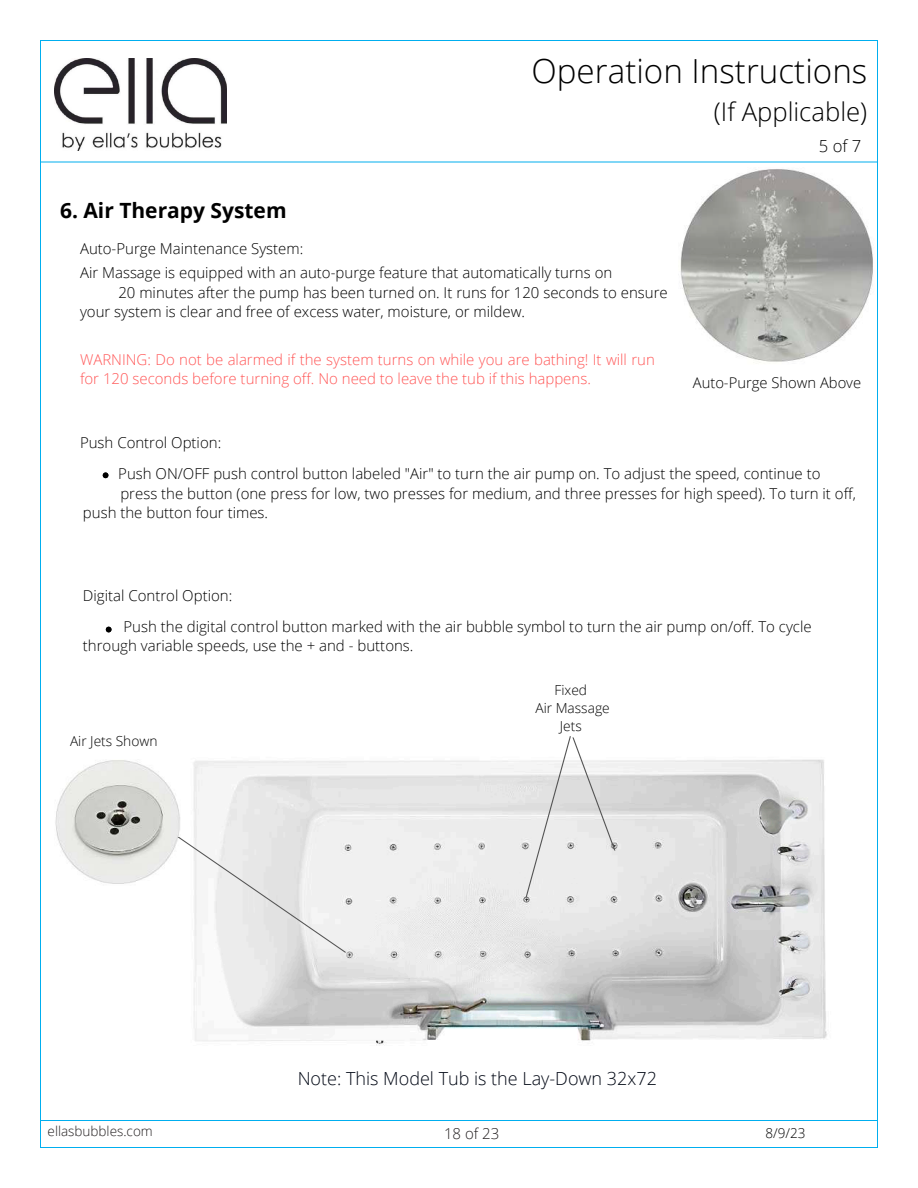
<style>
.page{position:relative;width:918px;height:1188px;background:#fff}
.page>*{position:absolute;margin:0;border:0;box-sizing:border-box;transform-origin:0 0}
.t1{font:300 33.15px "Open Sans";color:#000}
.t2{font:300 25.65px "Open Sans";color:#000}
.t3{font:700 21px "Open Sans";color:#000}
.t4{font:300 18px "Open Sans";color:#000714}
.t5{font:300 16.65px "Open Sans";color:#000}
.t6{font:300 15px/31.5px "Open Sans";color:#000}
.t7{font:300 15px/19.2px "Open Sans";color:#ff5757}
.t8{font:300 15px "Open Sans";color:#221e1f}
.t9{font:300 14.7px "Open Sans";color:#000}
.t10{font:300 13.8px/18px "Open Sans";color:#000;text-align:center}
.t11{font:300 13.5px "Open Sans";color:#221e1f}
.t12{font:300 13.5px "Open Sans";color:#000}
</style>
<div class="page">
<img style="left:55px;top:760px;width:125px;height:124px">
<img style="left:193px;top:759px;width:634px;height:287px">
<svg style="left:103px;top:473px;width:5px;height:5px"></svg>
<svg style="left:106px;top:627px;width:5px;height:5px"></svg>
<img style="left:54px;top:58px;width:172px;height:93px">
<hr style="left:40px;top:162px;width:838px;height:1px;background:#00aeef">
<hr style="left:40px;top:1120px;width:838px;height:1px;background:#00aeef">
<svg style="left:176px;top:831px;width:171px;height:127px"></svg>
<svg style="left:515px;top:736px;width:101px;height:162px"></svg>
<img style="left:680px;top:169px;width:193px;height:194px">
<h1 class="t1" style="left:532px;top:49px;width:337px">Operation Instructions</h1>
<h2 class="t2" style="left:714px;top:94px;width:155px">(If Applicable)</h2>
<h3 class="t3" style="left:60px;top:196px;width:228px">6. Air Therapy System</h3>
<p class="t6" style="left:80px;top:237px;width:534px;line-height:23.7px">Auto-Purge Maintenance System:<br>Air Massage is equipped with an auto-purge feature that automatically turns on</p>
<p class="t6" style="left:80px;top:283px;width:589px;line-height:19.2px;text-indent:38px">20 minutes after the pump has been turned on. It runs for 120 seconds to ensure your system is clear and free of excess water, moisture, or mildew.</p>
<p class="t7" style="left:80px;top:350px;width:576px">WARNING: Do not be alarmed if the system turns on while you are bathing! It will run for 120 seconds before turning off. No need to leave the tub if this happens.</p>
<p class="t6" style="left:80px;top:427px;width:143px">Push Control Option:</p>
<p class="t5" style="left:819px;top:134px;width:44px">5 of 7</p>
<p class="t9" style="left:693px;top:373px;width:170px">Auto-Purge Shown Above</p>
<p class="t6" style="left:118px;top:457px;width:704px">Push ON/OFF push control button labeled "Air" to turn the air pump on. To adjust the speed, continue to</p>
<p class="t6" style="left:120px;top:477px;width:737px">press the button (one press for low, two presses for medium, and three presses for high speed). To turn it off,</p>
<p class="t6" style="left:83px;top:496px;width:187px">push the button four times.</p>
<p class="t6" style="left:123px;top:579px;width:690px;text-indent:-40px">Digital Control Option:<br>Push the digital control button marked with the air bubble symbol to turn the air pump on/off. To cycle</p>
<p class="t6" style="left:83px;top:630px;width:332px">through variable speeds, use the + and - buttons.</p>
<p class="t10" style="left:70px;top:731px;width:89px">Air Jets Shown</p>
<p class="t11" style="left:48px;top:1122px;width:107px">ellasbubbles.com</p>
<p class="t10" style="left:535px;top:680px;width:76px">Fixed<br>Air Massage<br>Jets</p>
<p class="t4" style="left:298px;top:1067px;width:361px">Note: This Model Tub is the Lay-Down 32x72</p>
<p class="t8" style="left:444px;top:1123px;width:57px">18 of 23</p>
<p class="t12" style="left:766px;top:1124px;width:42px">8/9/23</p>
</div>
